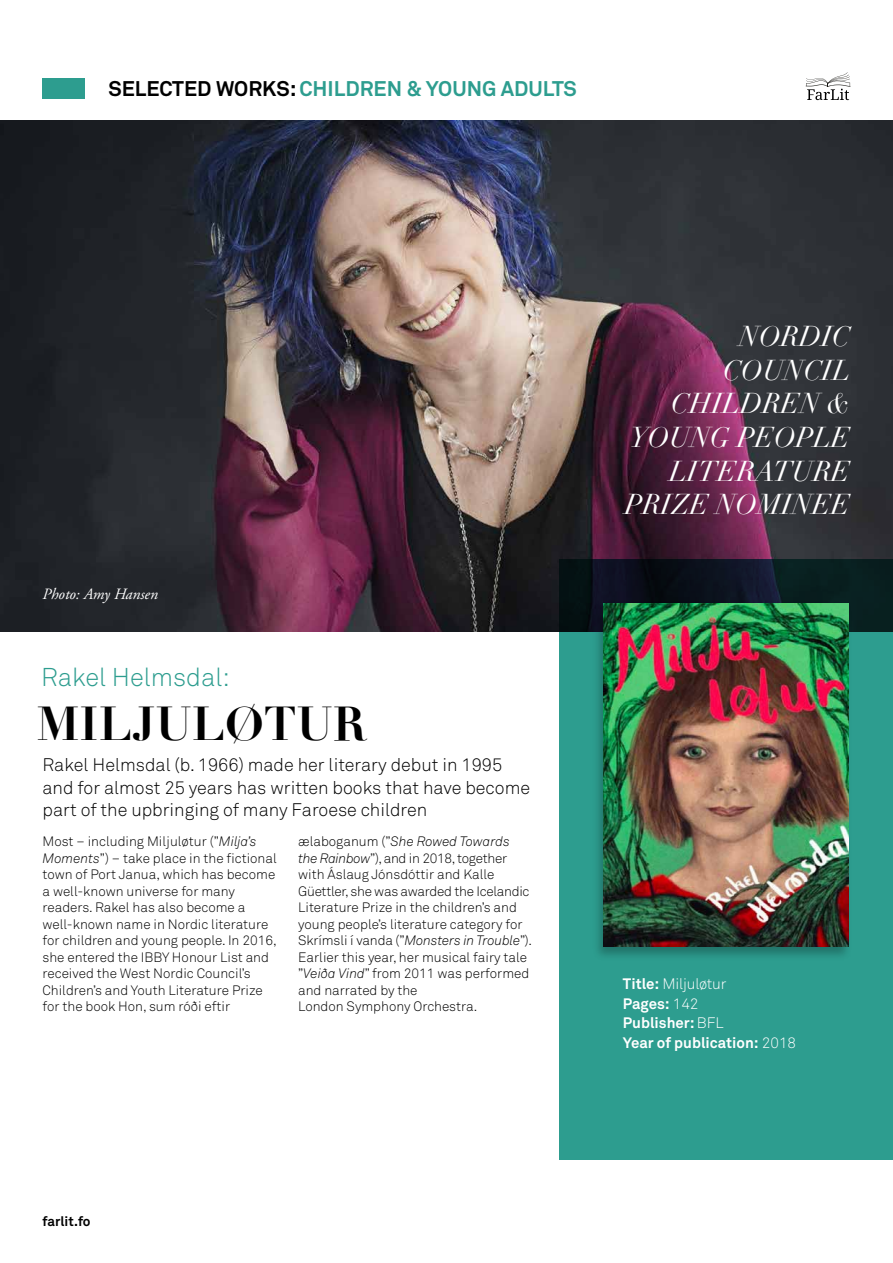
<style>
.page{position:relative;width:893px;height:1263px;background:#fff}
.page>*{position:absolute;margin:0;border:0;box-sizing:border-box;transform-origin:0 0}
.t1{font:700 46.5px "Didot";color:#000}
.t2{font:italic 28.05px/33.8px "Didot";color:#fff;text-align:right}
.t3{font:300 25.5px "Akkurat";color:#2d9d8f}
.t4{font:700 21px "Akkurat";color:#2d9d8f}
.t5{font:300 18px/22.5px "Akkurat";color:#000}
.t6{font:italic 15.75px "Adobe Garamond Pro";color:#fff}
.t7{font:700 15px/19.5px "Akkurat";color:#fff}
.t8{font:300 13.5px/16.5px "Akkurat";color:#000}
.t9{font:700 13.5px "Akkurat";color:#000}
.s1{color:#000}
.s2{font-style:italic}
.s3{font-weight:300}
</style>
<div class="page">
<svg style="left:806px;top:72px;width:44px;height:28px"></svg>
<img style="left:0;top:120px;width:893px;height:512px">
<svg style="left:559px;top:559px;width:334px;height:601px;fill:#2d9d8f"></svg>
<div style="left:592px;top:602px;width:261px;height:359px;background:#000;opacity:.26"></div>
<img style="left:604px;top:603px;width:244px;height:343px">
<div style="left:43px;top:78px;width:42px;height:21px;background:#2d9d8f"></div>
<h3 class="t4" style="left:108px;top:75px;width:470px"><span class="s1">SELECTED WORKS:</span> CHILDREN &amp; YOUNG ADULTS</h3>
<p class="t6" style="left:43px;top:584px;width:117px">Photo: Amy Hansen</p>
<h3 class="t3" style="left:41px;top:662px;width:190px">Rakel Helmsdal:</h3>
<h1 class="t1" style="left:37px;top:695px;width:331px">MILJULØTUR</h1>
<h3 class="t5" style="left:43px;top:754px;width:489px">Rakel Helmsdal (b. 1966) made her literary debut in 1995 and for almost 25 years has written books that have become part of the upbringing of many Faroese children</h3>
<p class="t8" style="left:43px;top:833px;width:236px">Most – including Miljuløtur (”<span class="s2">Milja’s Moments</span>”) – take place in the fictional town of Port Janua, which has become a well-known universe for many readers. Rakel has also become a well-known name in Nordic literature for children and young people. In 2016, she entered the IBBY Honour List and received the West Nordic Council’s Children’s and Youth Literature Prize for the book Hon, sum róði eftir</p>
<p class="t8" style="left:298px;top:833px;width:235px">ælaboganum (”<span class="s2">She Rowed Towards the Rainbow</span>”), and in 2018, together with Áslaug Jónsdóttir and Kalle Güettler, she was awarded the Icelandic Literature Prize in the children’s and young people’s literature category for Skrímsli í vanda (”<span class="s2">Monsters in Trouble</span>”).<br>Earlier this year, her musical fairy tale ”<span class="s2">Veiða Vind</span>” from 2011 was performed and narrated by the<br>London Symphony Orchestra.</p>
<p class="t9" style="left:43px;top:1212px;width:50px">farlit.fo</p>
<h2 class="t2" style="left:625px;top:319px;width:227px">NORDIC<br>COUNCIL<br>CHILDREN &amp;<br>YOUNG PEOPLE<br>LITERATURE<br>PRIZE NOMINEE</h2>
<p class="t7" style="left:623px;top:974px;width:175px">Title: <span class="s3">Miljuløtur<br></span>Pages: <span class="s3">142<br></span>Publisher: <span class="s3">BFL<br></span>Year of publication: <span class="s3">2018</span></p>
</div>
